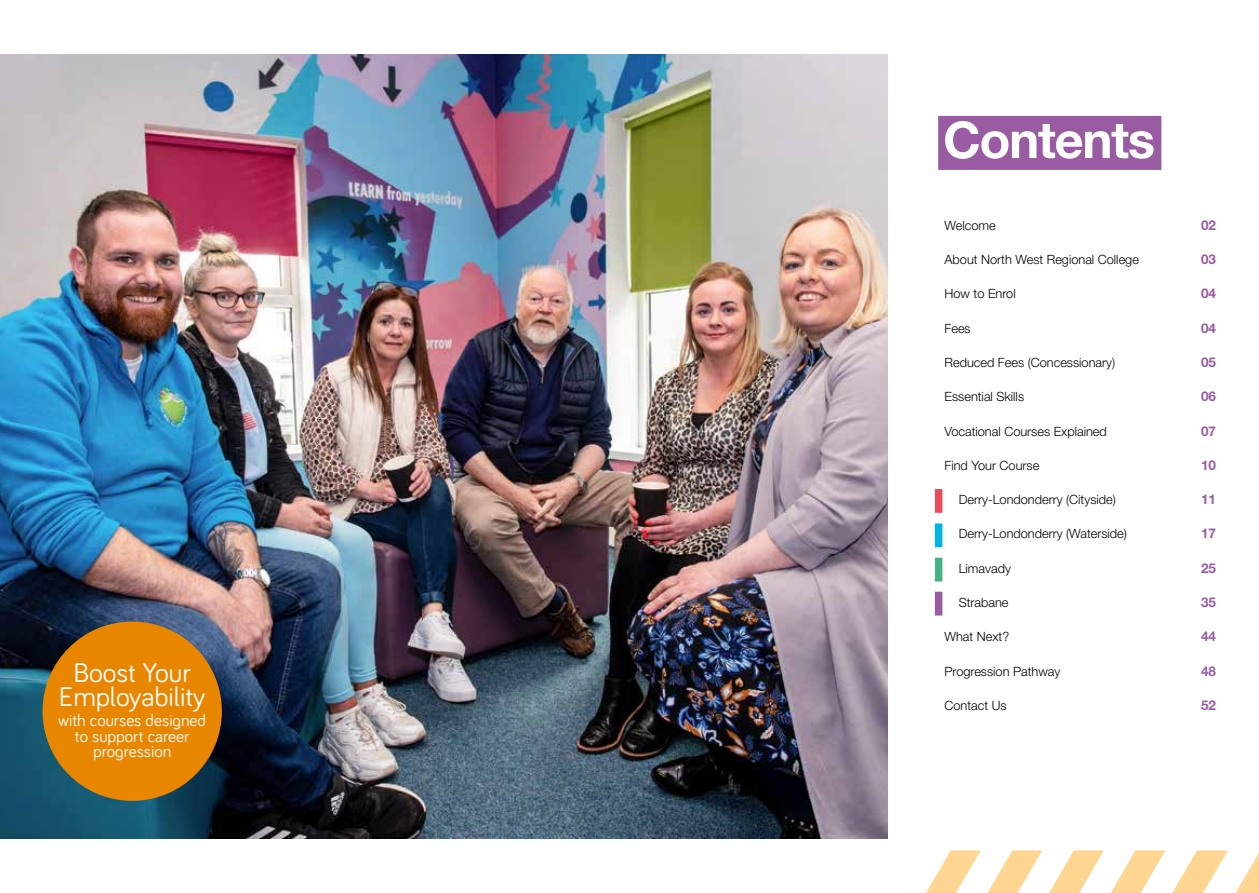
<style>
.page{position:relative;width:1259px;height:893px;background:#fff}
.page>*{position:absolute;margin:0;border:0;box-sizing:border-box;transform-origin:0 0}
.Heading1{font:700 50.7px "Helvetica Neue LT Std";letter-spacing:-.025em;color:#fff}
.t1{font:27.9px/24px "Bariol";color:#fff;text-align:center}
.t2{font:17.1px "Bariol";color:#fff}
.Body_Text{font:700 13.5px "Helvetica Neue LT Std";letter-spacing:-.01em;color:#995ca2}
.t3{font:300 12.75px "Helvetica Neue LT Std";color:#000}
</style>
<div class="page">
<img style="left:0;top:54px;width:887px;height:785px">
<div style="left:935px;top:489px;width:7px;height:24px;background:#e94b5b"></div>
<div style="left:935px;top:523px;width:7px;height:24px;background:#00b4e5"></div>
<div style="left:935px;top:558px;width:7px;height:23px;background:#45b383"></div>
<div style="left:935px;top:592px;width:7px;height:23px;background:#995ca2"></div>
<div style="left:938px;top:116px;width:223px;height:54px;background:#995ca2"></div>
<svg style="left:926px;top:850px;width:54px;height:43px"></svg>
<svg style="left:987px;top:850px;width:55px;height:43px"></svg>
<svg style="left:1049px;top:850px;width:54px;height:43px"></svg>
<svg style="left:1111px;top:850px;width:54px;height:43px"></svg>
<svg style="left:1172px;top:850px;width:87px;height:43px"></svg>
<div style="left:43px;top:621px;width:179px;height:180px;background:#e98600;border-radius:50%"></div>
<p class="t1" style="left:59px;top:660px;width:148px">Boost Your<br>Employability</p>
<p class="t2" style="left:58px;top:709px;width:149px">with courses designed</p>
<p class="t2" style="left:75px;top:725px;width:116px">to support career</p>
<p class="t2" style="left:93px;top:740px;width:80px">progression</p>
<p class="Heading1" style="left:943px;top:109px;width:213px">Contents</p>
<p class="t3" style="left:944px;top:217px;width:53px">Welcome</p>
<p class="Body_Text" style="left:1201px;top:216px;width:16px">02</p>
<p class="t3" style="left:944px;top:252px;width:196px">About North West Regional College</p>
<p class="Body_Text" style="left:1201px;top:251px;width:16px">03</p>
<p class="t3" style="left:944px;top:286px;width:73px">How to Enrol</p>
<p class="Body_Text" style="left:1201px;top:285px;width:16px">04</p>
<p class="t3" style="left:944px;top:320px;width:28px">Fees</p>
<p class="Body_Text" style="left:1201px;top:319px;width:16px">04</p>
<p class="t3" style="left:944px;top:355px;width:172px">Reduced Fees (Concessionary)</p>
<p class="Body_Text" style="left:1201px;top:354px;width:16px">05</p>
<p class="t3" style="left:944px;top:389px;width:81px">Essential Skills</p>
<p class="Body_Text" style="left:1201px;top:388px;width:16px">06</p>
<p class="t3" style="left:944px;top:423px;width:164px">Vocational Courses Explained</p>
<p class="Body_Text" style="left:1201px;top:422px;width:16px">07</p>
<p class="t3" style="left:944px;top:457px;width:96px">Find Your Course</p>
<p class="Body_Text" style="left:1201px;top:457px;width:16px">10</p>
<p class="t3" style="left:958px;top:492px;width:159px">Derry-Londonderry (Cityside)</p>
<p class="Body_Text" style="left:1201px;top:491px;width:16px">11</p>
<p class="t3" style="left:958px;top:526px;width:170px">Derry-Londonderry (Waterside)</p>
<p class="Body_Text" style="left:1201px;top:525px;width:16px">17</p>
<p class="t3" style="left:958px;top:560px;width:54px">Limavady</p>
<p class="Body_Text" style="left:1201px;top:560px;width:16px">25</p>
<p class="t3" style="left:958px;top:595px;width:51px">Strabane</p>
<p class="Body_Text" style="left:1201px;top:594px;width:16px">35</p>
<p class="t3" style="left:944px;top:629px;width:66px">What Next?</p>
<p class="Body_Text" style="left:1201px;top:628px;width:16px">44</p>
<p class="t3" style="left:944px;top:663px;width:117px">Progression Pathway</p>
<p class="Body_Text" style="left:1201px;top:662px;width:16px">48</p>
<p class="t3" style="left:944px;top:698px;width:64px">Contact Us</p>
<p class="Body_Text" style="left:1201px;top:697px;width:16px">52</p>
</div>
